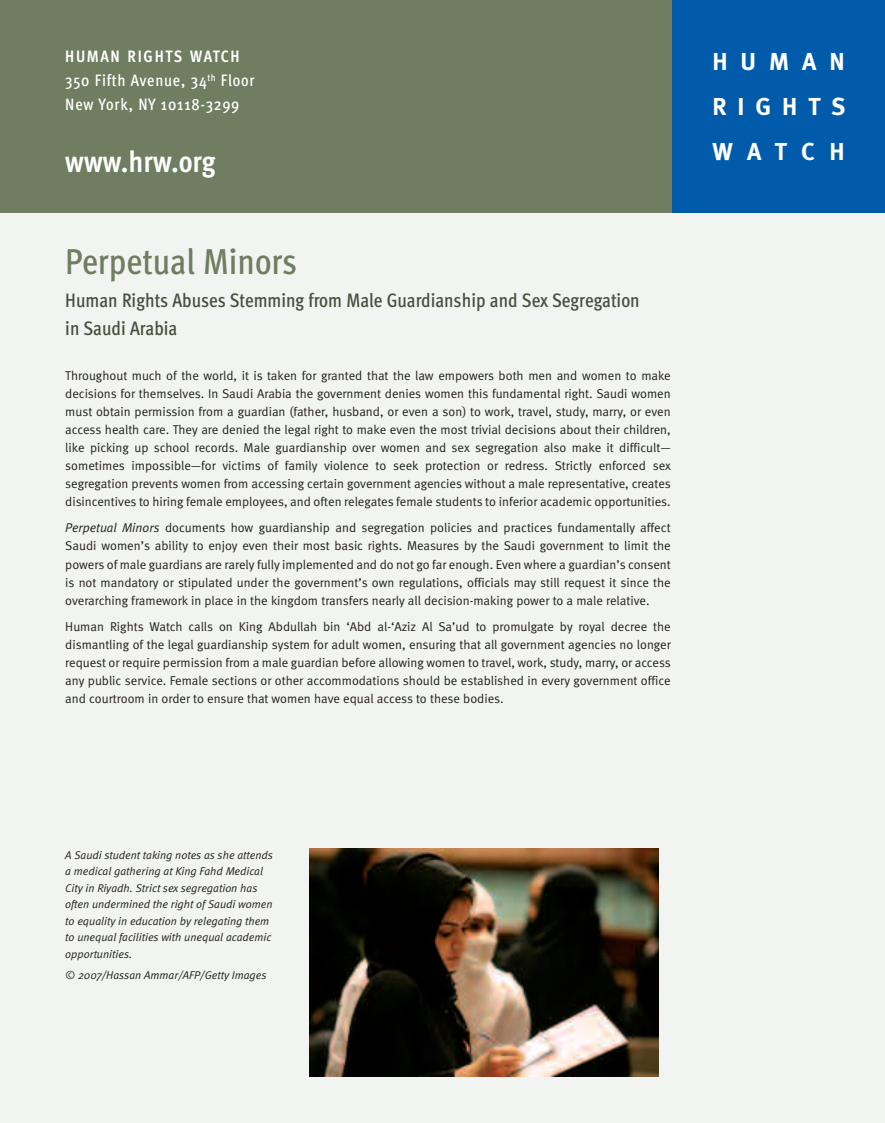
<style>
.page{position:relative;width:885px;height:1123px;background:#fff}
.page>*{position:absolute;margin:0;border:0;box-sizing:border-box;transform-origin:0 0}
.t1{font:500 36px "Meta Cond";color:#6f7d60}
.t2{font:700 30px "Meta Cond";color:#fff}
.t3{font:700 24.45px/44.8px "Meta";letter-spacing:.53em;color:#fff;text-align:justify}
.t4{font:500 19.5px/28.5px "Meta Cond";color:#494e3d}
.t5{font:500 16.5px/24px "Meta Cond";letter-spacing:.05em;color:#fff}
.t6{font:12.75px/18px "Meta Normal";color:#231f20;text-align:justify}
.t7{font:italic 11.25px/16.5px "Meta Normal";color:#231f20}
.s1{font-weight:700}
.s2{font-style:italic}
</style>
<div class="page">
<div style="left:0;top:0;width:884px;height:1123px;background:#f2f4f1"></div>
<div style="left:0;top:0;width:884px;height:213px;background:#6f7d60"></div>
<div style="left:672px;top:0;width:212px;height:213px;background:#015aaa"></div>
<img style="left:309px;top:848px;width:349px;height:228px">
<p class="t5" style="left:65px;top:46px;width:191px"><span class="s1">HUMAN RIGHTS WATCH<br></span>350 Fifth Avenue, 34<sup>th</sup> Floor<br>New York, NY 10118-3299</p>
<h2 class="t2" style="left:65px;top:150px;width:152px">www.hrw.org</h2>
<h1 class="t1" style="left:65px;top:247px;width:233px">Perpetual Minors</h1>
<h3 class="t4" style="left:65px;top:287px;width:576px">Human Rights Abuses Stemming from Male Guardianship and Sex Segregation in Saudi Arabia</h3>
<p class="t6" style="left:65px;top:367px;width:607px">Throughout much of the world, it is taken for granted that the law empowers both men and women to make decisions for themselves. In Saudi Arabia the government denies women this fundamental right. Saudi women must obtain permission from a guardian (father, husband, or even a son) to work, travel, study, marry, or even access health care. They are denied the legal right to make even the most trivial decisions about their children, like picking up school records. Male guardianship over women and sex segregation also make it difficult— sometimes impossible—for victims of family violence to seek protection or redress. Strictly enforced sex segregation prevents women from accessing certain government agencies without a male representative, creates disincentives to hiring female employees, and often relegates female students to inferior academic opportunities.</p>
<p class="t6" style="left:65px;top:520px;width:607px"><span class="s2">Perpetual Minors</span> documents how guardianship and segregation policies and practices fundamentally affect Saudi women’s ability to enjoy even their most basic rights. Measures by the Saudi government to limit the powers of male guardians are rarely fully implemented and do not go far enough. Even where a guardian’s consent is not mandatory or stipulated under the government’s own regulations, officials may still request it since the overarching framework in place in the kingdom transfers nearly all decision-making power to a male relative.</p>
<p class="t6" style="left:65px;top:619px;width:607px">Human Rights Watch calls on King Abdullah bin ‘Abd al-‘Aziz Al Sa’ud to promulgate by royal decree the dismantling of the legal guardianship system for adult women, ensuring that all government agencies no longer request or require permission from a male guardian before allowing women to travel, work, study, marry, or access any public service. Female sections or other accommodations should be established in every government office and courtroom in order to ensure that women have equal access to these bodies.</p>
<h3 class="t3" style="left:712px;top:42px;width:134px">HUMAN RIGHTS WATCH</h3>
<p class="t7" style="left:65px;top:847px;width:209px">A Saudi student taking notes as she attends a medical gathering at King Fahd Medical City in Riyadh. Strict sex segregation has often undermined the right of Saudi women to equality in education by relegating them to unequal facilities with unequal academic opportunities.</p>
<p class="t7" style="left:65px;top:967px;width:203px">© 2007/Hassan Ammar/AFP/Getty Images</p>
</div>
